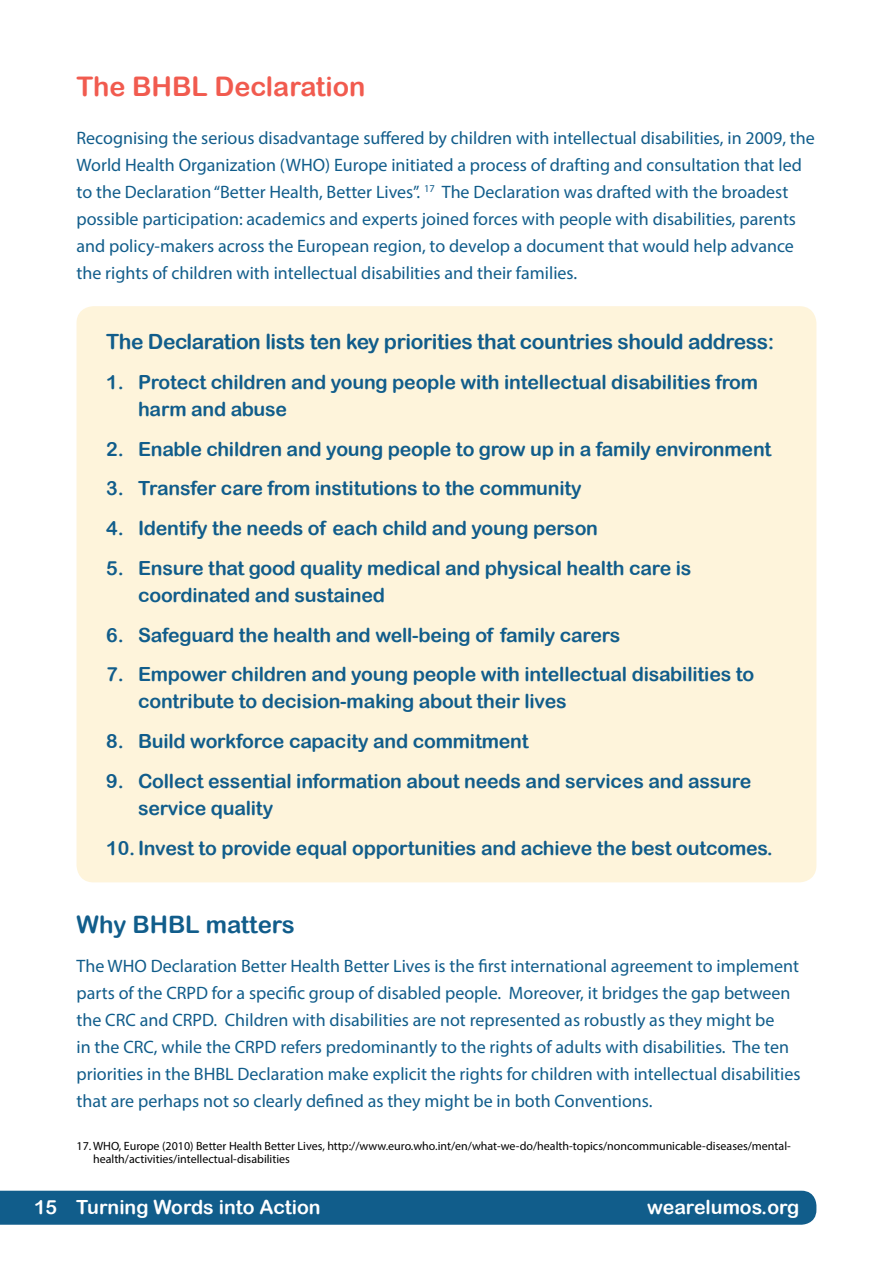
<style>
.page{position:relative;width:893px;height:1263px;background:#fff}
.page>*{position:absolute;margin:0;border:0;box-sizing:border-box;transform-origin:0 0}
.t1{font:27px "Arial Rounded MT Bold";color:#f15b4f}
.t2{font:24px "Arial Rounded MT Bold";color:#115d8b}
.t3{font:21px "Arial Rounded MT Bold";letter-spacing:-.02em;color:#115d8b}
.t4{font:19.5px/27px "Arial Rounded MT Bold";letter-spacing:-.01em;color:#115d8b}
.t5{font:19.5px "Arial Rounded MT Bold";color:#fff}
.t6{font:18px/27px "Myriad Pro";color:#115d8b}
.t7{font:12px/13.5px "Myriad Pro";color:#000}
</style>
<div class="page">
<div style="left:77px;top:306px;width:739px;height:576px;background:#fef4db;border-radius:17px"></div>
<div style="left:0;top:1191px;width:816px;height:34px;background:#115d8b"></div>
<h1 class="t1" style="left:77px;top:71px;width:290px">The BHBL Declaration</h1>
<p class="t6" style="left:77px;top:125px;width:740px">Recognising the serious disadvantage suffered by children with intellectual disabilities, in 2009, the World Health Organization (WHO) Europe initiated a process of drafting and consultation that led to the Declaration “Better Health, Better Lives”. <sup>17</sup> The Declaration was drafted with the broadest possible participation: academics and experts joined forces with people with disabilities, parents and policy-makers across the European region, to develop a document that would help advance the rights of children with intellectual disabilities and their families.</p>
<p class="t3" style="left:106px;top:329px;width:670px">The Declaration lists ten key priorities that countries should address:</p>
<p class="t4" style="left:138px;top:368px;width:622px;text-indent:-32px">1. Protect children and young people with intellectual disabilities from harm and abuse</p>
<p class="t4" style="left:106px;top:435px;width:667px">2. Enable children and young people to grow up in a family environment</p>
<p class="t4" style="left:106px;top:475px;width:477px">3. Transfer care from institutions to the community</p>
<p class="t4" style="left:106px;top:514px;width:493px">4. Identify the needs of each child and young person</p>
<p class="t4" style="left:138px;top:554px;width:555px;text-indent:-32px">5. Ensure that good quality medical and physical health care is coordinated and sustained</p>
<p class="t4" style="left:106px;top:621px;width:515px">6. Safeguard the health and well-being of family carers</p>
<p class="t4" style="left:138px;top:661px;width:618px;text-indent:-32px">7. Empower children and young people with intellectual disabilities to contribute to decision-making about their lives</p>
<p class="t4" style="left:106px;top:727px;width:424px">8. Build workforce capacity and commitment</p>
<p class="t4" style="left:138px;top:767px;width:615px;text-indent:-32px">9. Collect essential information about needs and services and assure service quality</p>
<p class="t4" style="left:106px;top:834px;width:668px">10. Invest to provide equal opportunities and achieve the best outcomes.</p>
<h2 class="t2" style="left:77px;top:910px;width:220px">Why BHBL matters</h2>
<p class="t6" style="left:77px;top:952px;width:725px">The WHO Declaration Better Health Better Lives is the first international agreement to implement parts of the CRPD for a specific group of disabled people. Moreover, it bridges the gap between the CRC and CRPD. Children with disabilities are not represented as robustly as they might be<br>in the CRC, while the CRPD refers predominantly to the rights of adults with disabilities. The ten priorities in the BHBL Declaration make explicit the rights for children with intellectual disabilities that are perhaps not so clearly defined as they might be in both Conventions.</p>
<p class="t7" style="left:93px;top:1139px;width:699px;text-indent:-16px">17. WHO, Europe (2010) Better Health Better Lives, http://www.euro.who.int/en/what-we-do/health-topics/noncommunicable-diseases/mental&shy;health/activities/intellectual-disabilities</p>
<p class="t5" style="left:34px;top:1196px;width:288px">15 Turning Words into Action</p>
<p class="t5" style="left:647px;top:1196px;width:154px">wearelumos.org</p>
</div>
